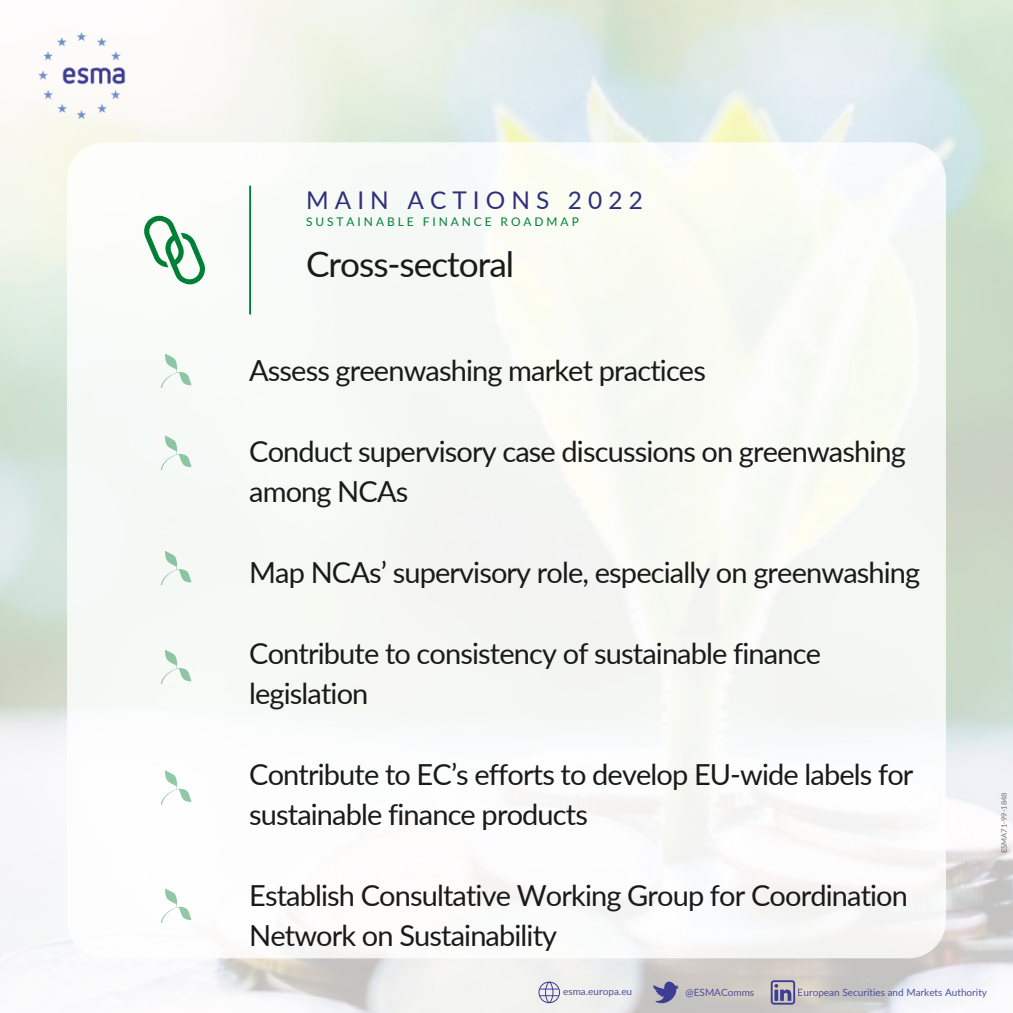
<style>
.page{position:relative;width:1013px;height:1013px;background:#fff}
.page>*{position:absolute;margin:0;border:0;box-sizing:border-box;transform-origin:0 0}
.t1{font:35.25px "Lato";letter-spacing:-.03em;color:#1a1a1a}
.t2{font:29px/40.2px "Lato";letter-spacing:-.03em;color:#1a1a1a}
.t3{font:24.38px "Lato";letter-spacing:.25em;color:#2e307a}
.t4{font:11.88px "Lato";letter-spacing:.25em;color:#008037}
.t5{font:10px "Lato";color:#3d3d91}
.t6{font:7.5px "Lato";color:#737373}
</style>
<div class="page">
<img style="left:39px;top:32px;width:90px;height:87px">
<div style="left:67px;top:142px;width:878px;height:816px;background:#f8faf6;border-radius:37px"></div>
<hr style="left:249px;top:186px;width:2px;height:128px;background:#008037">
<svg style="left:770px;top:980px;width:25px;height:24px"></svg>
<svg style="left:538px;top:981px;width:22px;height:22px"></svg>
<svg style="left:653px;top:981px;width:25px;height:22px"></svg>
<svg style="left:144px;top:215px;width:61px;height:70px"></svg>
<svg style="left:161px;top:354px;width:31px;height:34px"></svg>
<svg style="left:161px;top:435px;width:31px;height:35px"></svg>
<svg style="left:160px;top:551px;width:32px;height:34px"></svg>
<svg style="left:161px;top:650px;width:31px;height:34px"></svg>
<svg style="left:161px;top:770px;width:31px;height:35px"></svg>
<svg style="left:161px;top:888px;width:31px;height:35px"></svg>
<p class="t3" style="left:306px;top:185px;width:338px">MAIN ACTIONS 2022</p>
<p class="t4" style="left:306px;top:214px;width:274px">SUSTAINABLE FINANCE ROADMAP</p>
<p class="t1" style="left:306px;top:242px;width:210px">Cross-sectoral</p>
<p class="t2" style="left:249px;top:350px;width:458px">Assess greenwashing market practices</p>
<p class="t2" style="left:249px;top:430px;width:658px">Conduct supervisory case discussions on greenwashing among NCAs</p>
<p class="t2" style="left:249px;top:551px;width:672px">Map NCAs’ supervisory role, especially on greenwashing</p>
<p class="t2" style="left:249px;top:632px;width:573px">Contribute to consistency of sustainable finance legislation</p>
<p class="t2" style="left:249px;top:753px;width:665px">Contribute to EC’s efforts to develop EU-wide labels for sustainable finance products</p>
<p class="t2" style="left:249px;top:874px;width:660px">Establish Consultative Working Group for Coordination<br>Network on Sustainability</p>
<p class="t6" style="left:999px;top:853px;width:62px;rotate:-90deg">ESMA71-99-1848</p>
<p class="t5" style="left:563px;top:985px;width:71px">esma.europa.eu</p>
<p class="t5" style="left:685px;top:986px;width:70px">@ESMAComms</p>
<p class="t5" style="left:797px;top:986px;width:191px">European Securities and Markets Authority</p>
</div>
